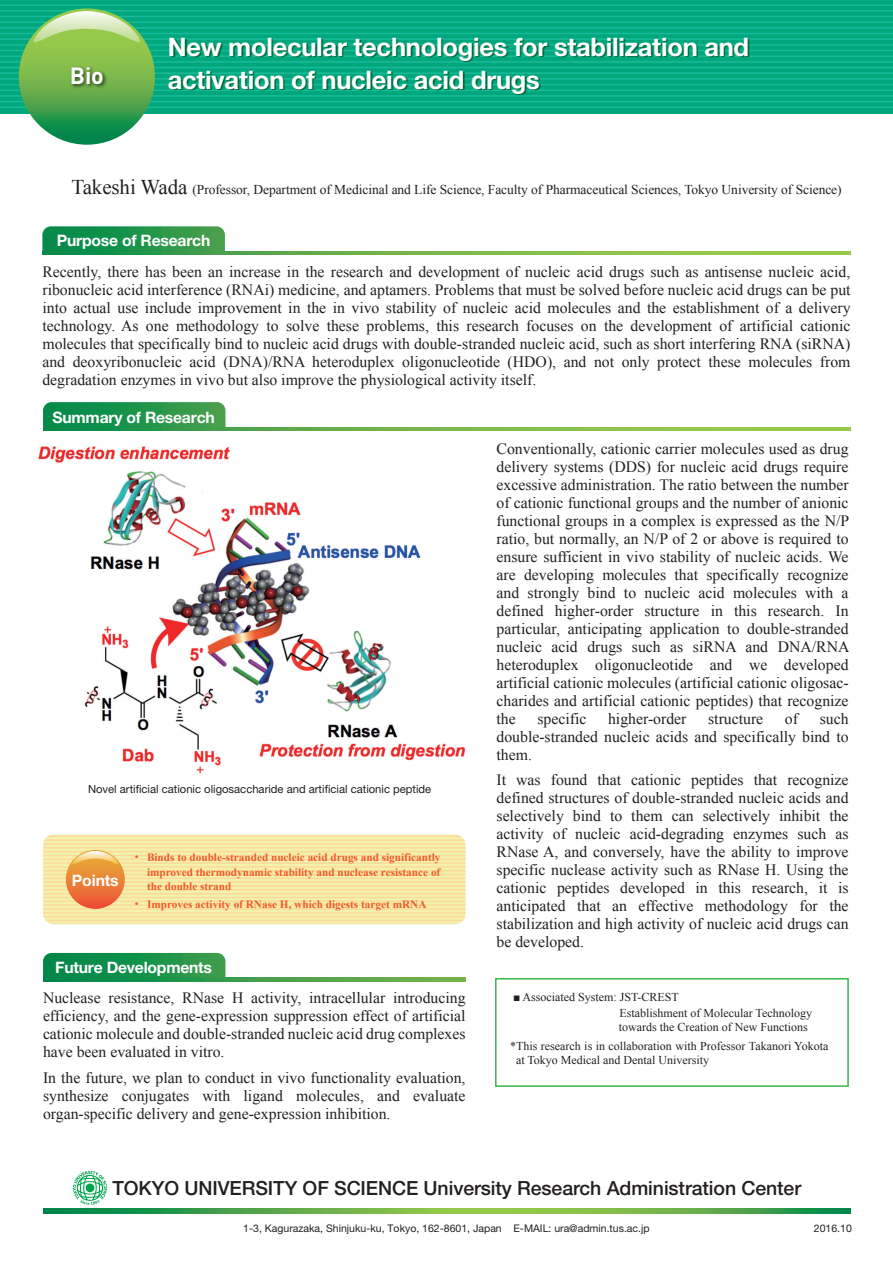
<style>
.page{position:relative;width:893px;height:1263px;background:#fff}
.page>*{position:absolute;margin:0;border:0;box-sizing:border-box;transform-origin:0 0}
.t1{font:700 25.5px "Helvetica Neue LT Pro";letter-spacing:-.01em;color:#fff}
.t2{font:700 23.25px "DIN";color:#fff}
.t3{font:500 19.5px "Helvetica Neue LT Pro";letter-spacing:-.005em;color:#231f20}
.t4{font:15.75px/18px "Times New Roman";color:#231f20;text-align:justify}
.t5{font:700 15.75px "Helvetica Neue LT Pro";letter-spacing:-.015em;color:#fff}
.t6{font:13.5px "Times New Roman";letter-spacing:-.005em;color:#231f20}
.t7{font:12px/15.8px "Times New Roman";color:#231f20}
.t8{font:700 11.25px/14.2px "Times New Roman";color:#f15929;text-align:justify}
.t9{font:11.25px "Helvetica Neue LT Pro";color:#231f20}
.t10{font:10.5px "Helvetica Neue LT Pro";color:#231f20}
.s1{font-size:21px}
.s2{font-family:"UD Shin Go Pro";font-weight:500}
</style>
<div class="page">
<div style="left:0;top:0;width:893px;height:113px;background:#00a77c"></div>
<hr style="left:0;top:0;width:893px;height:1px;background:#18ba9b">
<hr style="left:0;top:4px;width:893px;height:2px;background:#18ba9b">
<hr style="left:0;top:10px;width:893px;height:2px;background:#18ba9b">
<hr style="left:0;top:16px;width:893px;height:1px;background:#18ba9b">
<hr style="left:0;top:21px;width:893px;height:2px;background:#18ba9b">
<hr style="left:0;top:27px;width:893px;height:2px;background:#18ba9b">
<hr style="left:0;top:33px;width:893px;height:1px;background:#18ba9b">
<hr style="left:0;top:38px;width:893px;height:2px;background:#18ba9b">
<hr style="left:0;top:44px;width:893px;height:2px;background:#18ba9b">
<hr style="left:0;top:50px;width:893px;height:1px;background:#18ba9b">
<hr style="left:0;top:55px;width:893px;height:2px;background:#18ba9b">
<hr style="left:0;top:61px;width:893px;height:2px;background:#18ba9b">
<hr style="left:0;top:67px;width:893px;height:1px;background:#18ba9b">
<hr style="left:0;top:72px;width:893px;height:2px;background:#18ba9b">
<hr style="left:0;top:78px;width:893px;height:2px;background:#18ba9b">
<hr style="left:0;top:84px;width:893px;height:1px;background:#18ba9b">
<hr style="left:0;top:89px;width:893px;height:2px;background:#18ba9b">
<hr style="left:0;top:95px;width:893px;height:2px;background:#18ba9b">
<hr style="left:0;top:101px;width:893px;height:1px;background:#18ba9b">
<hr style="left:0;top:107px;width:893px;height:1px;background:#18ba9b">
<svg style="left:19px;top:9px;width:136px;height:136px;background:#58aa4c"></svg>
<svg style="left:27px;top:11px;width:119px;height:38px"></svg>
<svg style="left:43px;top:1208px;width:808px;height:5px;background:#58aa4b"></svg>
<svg style="left:73px;top:1171px;width:34px;height:34px"></svg>
<img style="left:67px;top:61px;width:43px;height:35px">
<img style="left:38px;top:446px;width:428px;height:328px">
<div style="left:43px;top:834px;width:423px;height:90px;background:#f2f2ad;border-radius:11px"></div>
<hr style="left:43px;top:835px;width:423px;height:2px;background:#fed99c">
<hr style="left:43px;top:839px;width:423px;height:2px;background:#fed99c">
<hr style="left:43px;top:843px;width:423px;height:2px;background:#fed99c">
<hr style="left:43px;top:847px;width:423px;height:1px;background:#fed99c">
<hr style="left:43px;top:851px;width:423px;height:1px;background:#fed99c">
<hr style="left:43px;top:855px;width:423px;height:1px;background:#fed99c">
<hr style="left:43px;top:858px;width:423px;height:2px;background:#fed99c">
<hr style="left:43px;top:862px;width:423px;height:2px;background:#fed99c">
<hr style="left:43px;top:866px;width:423px;height:2px;background:#fed99c">
<hr style="left:43px;top:870px;width:423px;height:1px;background:#fed99c">
<hr style="left:43px;top:874px;width:423px;height:1px;background:#fed99c">
<hr style="left:43px;top:878px;width:423px;height:1px;background:#fed99c">
<hr style="left:43px;top:881px;width:423px;height:2px;background:#fed99c">
<hr style="left:43px;top:885px;width:423px;height:2px;background:#fed99c">
<hr style="left:43px;top:889px;width:423px;height:2px;background:#fed99c">
<hr style="left:43px;top:893px;width:423px;height:1px;background:#fed99c">
<hr style="left:43px;top:897px;width:423px;height:1px;background:#fed99c">
<hr style="left:43px;top:900px;width:423px;height:2px;background:#fed99c">
<hr style="left:43px;top:904px;width:423px;height:2px;background:#fed99c">
<hr style="left:43px;top:908px;width:423px;height:2px;background:#fed99c">
<hr style="left:43px;top:912px;width:423px;height:1px;background:#fed99c">
<hr style="left:43px;top:916px;width:423px;height:1px;background:#fed99c">
<hr style="left:43px;top:920px;width:423px;height:1px;background:#fed99c">
<hr style="left:43px;top:923px;width:423px;height:1px;background:#fed99c">
<svg style="left:43px;top:402px;width:182px;height:25px;background:#22954c"></svg>
<svg style="left:43px;top:427px;width:808px;height:3px;background:#6ab24b"></svg>
<svg style="left:43px;top:953px;width:182px;height:25px;background:#19914b"></svg>
<svg style="left:43px;top:978px;width:423px;height:3px"></svg>
<div style="left:495px;top:978px;width:354px;height:109px;border:2px solid #3ab54a"></div>
<svg style="left:66px;top:850px;width:59px;height:59px;background:#eb7a37"></svg>
<svg style="left:70px;top:851px;width:51px;height:16px"></svg>
<svg style="left:42px;top:226px;width:183px;height:25px;background:#25964e"></svg>
<svg style="left:42px;top:251px;width:808px;height:3px;background:#6ab24b"></svg>
<h1 class="t1" style="left:168px;top:31px;width:583px">New molecular technologies for stabilization and</h1>
<h2 class="t2" style="left:70px;top:60px;width:36px">Bio</h2>
<h1 class="t1" style="left:168px;top:64px;width:374px">activation of nucleic acid drugs</h1>
<p class="t6" style="left:71px;top:180px;width:772px"><span class="s1">Takeshi Wada</span> (Professor, Department of Medicinal and Life Science, Faculty of Pharmaceutical Sciences, Tokyo University of Science)</p>
<p class="t5" style="left:57px;top:231px;width:155px">Purpose of Research</p>
<p class="t4" style="left:42px;top:262px;width:810px">Recently, there has been an increase in the research and development of nucleic acid drugs such as antisense nucleic acid, ribonucleic acid interference (RNAi) medicine, and aptamers. Problems that must be solved before nucleic acid drugs can be put into actual use include improvement in the in vivo stability of nucleic acid molecules and the establishment of a delivery technology. As one methodology to solve these problems, this research focuses on the development of artificial cationic molecules that specifically bind to nucleic acid drugs with double-stranded nucleic acid, such as short interfering RNA (siRNA) and deoxyribonucleic acid (DNA)/RNA heteroduplex oligonucleotide (HDO), and not only protect these molecules from degradation enzymes in vivo but also improve the physiological activity itself.</p>
<p class="t5" style="left:53px;top:408px;width:164px">Summary of Research</p>
<p class="t9" style="left:88px;top:782px;width:345px">Novel artificial cationic oligosaccharide and artificial cationic peptide</p>
<p class="t5" style="left:72px;top:870px;width:48px">Points</p>
<p class="t8" style="left:147px;top:850px;width:295px;text-indent:-16px"><span class="s2">・</span> Binds to double-stranded nucleic acid drugs and significantly improved thermodynamic stability and nuclease resistance of the double strand</p>
<p class="t8" style="left:131px;top:897px;width:297px"><span class="s2">・</span> Improves activity of RNase H, which digests target mRNA</p>
<p class="t5" style="left:55px;top:958px;width:158px">Future Developments</p>
<p class="t4" style="left:43px;top:989px;width:424px">Nuclease resistance, RNase H activity, intracellular introducing efficiency, and the gene-expression suppression effect of artificial cationic molecule and double-stranded nucleic acid drug complexes have been evaluated in vitro.</p>
<p class="t4" style="left:43px;top:1068px;width:424px">In the future, we plan to conduct in vivo functionality evaluation, synthesize conjugates with ligand molecules, and evaluate organ-specific delivery and gene-expression inhibition.</p>
<p class="t4" style="left:496px;top:439px;width:354px">Conventionally, cationic carrier molecules used as drug delivery systems (DDS) for nucleic acid drugs require excessive administration. The ratio between the number of cationic functional groups and the number of anionic functional groups in a complex is expressed as the N/P ratio, but normally, an N/P of 2 or above is required to ensure sufficient in vivo stability of nucleic acids. We are developing molecules that specifically recognize and strongly bind to nucleic acid molecules with a defined higher-order structure in this research. In particular, anticipating application to double-stranded nucleic acid drugs such as siRNA and DNA/RNA heteroduplex oligonucleotide and we developed artificial cationic molecules (artificial cationic oligosac&shy;charides and artificial cationic peptides) that recognize the</p>
<p class="t4" style="left:496px;top:709px;width:354px;text-indent:323px">such double-stranded nucleic acids and specifically bind to them.</p>
<p class="t4" style="left:496px;top:771px;width:354px">It was found that cationic peptides that recognize defined structures of double-stranded nucleic acids and selectively bind to them can selectively inhibit the activity of nucleic acid-degrading enzymes such as RNase A, and conversely, have the ability to improve specific nuclease activity such as RNase H. Using the cationic peptides developed in this research, it is anticipated that an effective methodology for the stabilization and high activity of nucleic acid drugs can be developed.</p>
<p class="t4" style="left:537px;top:709px;width:50px">specific</p>
<p class="t4" style="left:608px;top:709px;width:80px">higher-order</p>
<p class="t4" style="left:708px;top:709px;width:57px">structure</p>
<p class="t4" style="left:785px;top:709px;width:15px">of</p>
<p class="t7" style="left:619px;top:989px;width:194px;text-indent:-106px">■ Associated System: JST-CREST<br>Establishment of Molecular Technology</p>
<p class="t7" style="left:510px;top:1018px;width:320px;line-height:18.8px;text-indent:109px">towards the Creation of New Functions *This research is in collaboration with Professor Takanori Yokota</p>
<p class="t7" style="left:516px;top:1052px;width:195px">at Tokyo Medical and Dental University</p>
<p class="t3" style="left:112px;top:1176px;width:690px">TOKYO UNIVERSITY OF SCIENCE University Research Administration Center</p>
<p class="t10" style="left:243px;top:1222px;width:408px">1-3, Kagurazaka, Shinjuku-ku, Tokyo, 162-8601, Japan E-MAIL: ura@admin.tus.ac.jp</p>
<p class="t10" style="left:814px;top:1222px;width:39px">2016.10</p>
</div>
